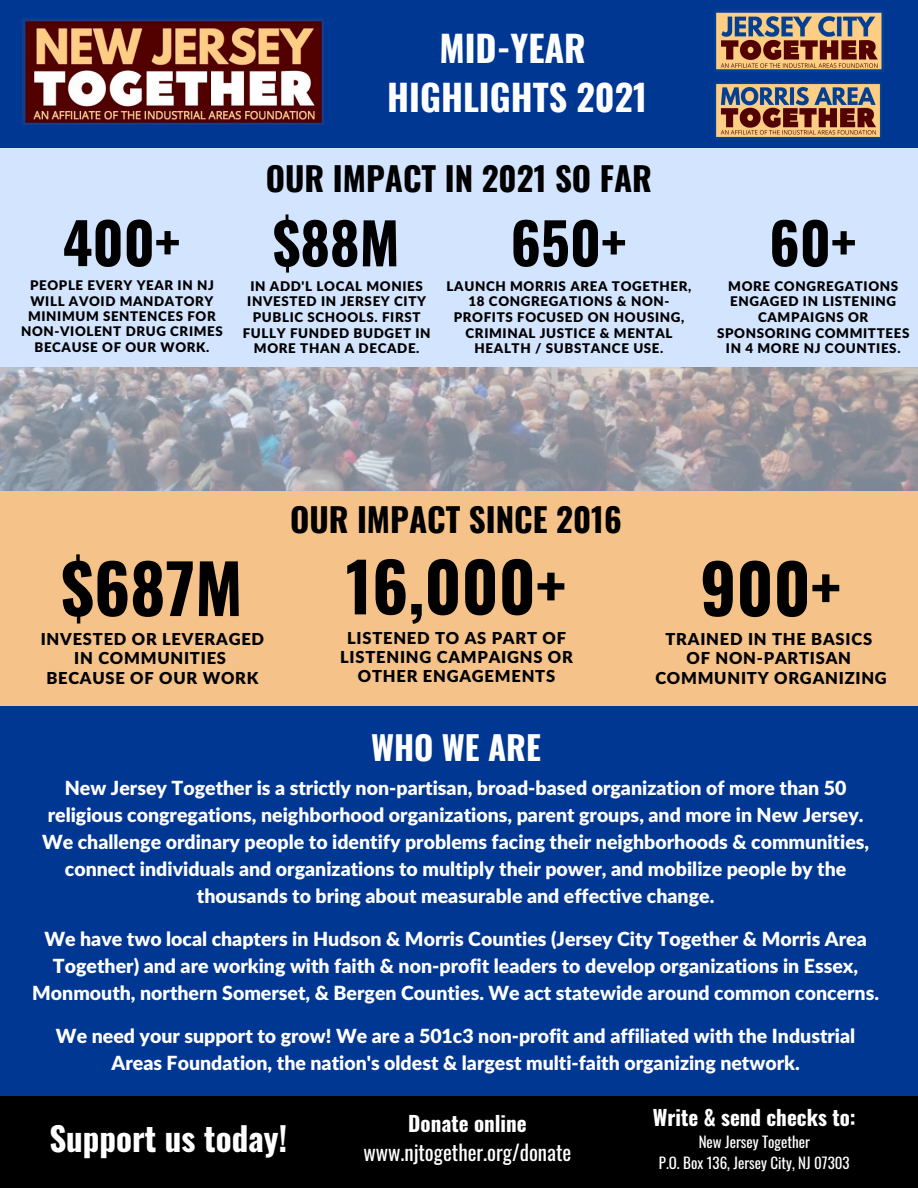
<style>
.page{position:relative;width:918px;height:1188px;background:#fff}
.page>*{position:absolute;margin:0;border:0;box-sizing:border-box;transform-origin:0 0}
.t1{font:700 67.5px "Oswald";color:#000}
.t2{font:700 56.7px "Oswald";color:#000}
.t3{font:700 36px "Oswald";color:#fff}
.t4{font:700 33px "Oswald";color:#000}
.t5{font:700 33px "Oswald";color:#fff}
.t6{font:700 21px "Oswald";color:#fff}
.t7{font:21px "Oswald";color:#fff}
.t8{font:900 19.5px/27px "Lato Latin";color:#fff;text-align:center}
.t9{font:900 16.5px/19.2px "Lato Latin";letter-spacing:.045em;color:#000;text-align:center}
.t10{font:15px "Oswald";color:#fff}
.t11{font:900 13.35px/15.6px "Lato Latin";letter-spacing:.045em;color:#000;text-align:center}
</style>
<div class="page">
<div style="left:0;top:125px;width:918px;height:389px;background:#d3e4ff"></div>
<img style="left:0;top:367px;width:918px;height:124px">
<div style="left:0;top:0;width:918px;height:147px;background:#003793"></div>
<img style="left:22px;top:19px;width:302px;height:106px">
<img style="left:716px;top:83px;width:165px;height:55px">
<img style="left:716px;top:12px;width:166px;height:58px">
<div style="left:0;top:491px;width:918px;height:226px;background:#f5c389"></div>
<div style="left:0;top:1061px;width:918px;height:127px;background:#000"></div>
<div style="left:0;top:707px;width:918px;height:389px;background:#003793"></div>
<p class="t2" style="left:63px;top:198px;width:119px">400+</p>
<p class="t11" style="left:21px;top:278px;width:203px">PEOPLE EVERY YEAR IN NJ<br>WILL AVOID MANDATORY<br>MINIMUM SENTENCES FOR<br>NON-VIOLENT DRUG CRIMES<br>BECAUSE OF OUR WORK.</p>
<p class="t3" style="left:439px;top:20px;width:148px">MID-YEAR</p>
<p class="t3" style="left:387px;top:69px;width:261px">HIGHLIGHTS 2021</p>
<p class="t4" style="left:266px;top:153px;width:388px">OUR IMPACT IN 2021 SO FAR</p>
<p class="t2" style="left:273px;top:199px;width:128px">$88M</p>
<p class="t11" style="left:243px;top:279px;width:189px">IN ADD'L LOCAL MONIES<br>INVESTED IN JERSEY CITY<br>PUBLIC SCHOOLS. FIRST<br>FULLY FUNDED BUDGET IN<br>MORE THAN A DECADE.</p>
<p class="t2" style="left:511px;top:199px;width:117px">650+</p>
<p class="t11" style="left:447px;top:279px;width:246px">LAUNCH MORRIS AREA TOGETHER,<br>18 CONGREGATIONS &amp; NON-<br>PROFITS FOCUSED ON HOUSING,<br>CRIMINAL JUSTICE &amp; MENTAL<br>HEALTH / SUBSTANCE USE.</p>
<p class="t2" style="left:769px;top:199px;width:89px">60+</p>
<p class="t11" style="left:717px;top:279px;width:194px">MORE CONGREGATIONS<br>ENGAGED IN LISTENING<br>CAMPAIGNS OR<br>SPONSORING COMMITTEES<br>IN 4 MORE NJ COUNTIES.</p>
<p class="t4" style="left:290px;top:494px;width:333px">OUR IMPACT SINCE 2016</p>
<p class="t1" style="left:61px;top:536px;width:183px">$687M</p>
<p class="t9" style="left:41px;top:631px;width:225px">INVESTED OR LEVERAGED<br>IN COMMUNITIES</p>
<p class="t9" style="left:46px;top:669px;width:214px">BECAUSE OF OUR WORK</p>
<p class="t1" style="left:346px;top:534px;width:222px">16,000+</p>
<p class="t9" style="left:340px;top:629px;width:234px">LISTENED TO AS PART OF<br>LISTENING CAMPAIGNS OR<br>OTHER ENGAGEMENTS</p>
<p class="t5" style="left:371px;top:722px;width:171px">WHO WE ARE</p>
<p class="t1" style="left:700px;top:536px;width:142px">900+</p>
<p class="t9" style="left:665px;top:631px;width:208px">TRAINED IN THE BASICS</p>
<p class="t9" style="left:687px;top:650px;width:166px">OF NON-PARTISAN</p>
<p class="t9" style="left:655px;top:669px;width:233px">COMMUNITY ORGANIZING</p>
<p class="t8" style="left:48px;top:776px;width:817px">New Jersey Together is a strictly non-partisan, broad-based organization of more than 50 religious congregations, neighborhood organizations, parent groups, and more in New Jersey.</p>
<p class="t8" style="left:42px;top:830px;width:829px">We challenge ordinary people to identify problems facing their neighborhoods &amp; communities, connect individuals and organizations to multiply their power, and mobilize people by the thousands to bring about measurable and effective change.</p>
<p class="t8" style="left:32px;top:927px;width:848px">We have two local chapters in Hudson &amp; Morris Counties (Jersey City Together &amp; Morris Area<br>Together) and are working with faith &amp; non-profit leaders to develop organizations in Essex,<br>Monmouth, northern Somerset, &amp; Bergen Counties. We act statewide around common concerns.</p>
<p class="t8" style="left:56px;top:1024px;width:801px">We need your support to grow! We are a 501c3 non-profit and affiliated with the Industrial<br>Areas Foundation, the nation's oldest &amp; largest multi-faith organizing network.</p>
<p class="t5" style="left:49px;top:1112px;width:239px">Support us today!</p>
<p class="t6" style="left:408px;top:1107px;width:120px">Donate online</p>
<p class="t7" style="left:363px;top:1136px;width:209px">www.njtogether.org/donate</p>
<p class="t6" style="left:653px;top:1101px;width:204px">Write &amp; send checks to:</p>
<p class="t10" style="left:699px;top:1130px;width:113px">New Jersey Together</p>
<p class="t10" style="left:659px;top:1151px;width:192px">P.O. Box 136, Jersey City, NJ 07303</p>
</div>
